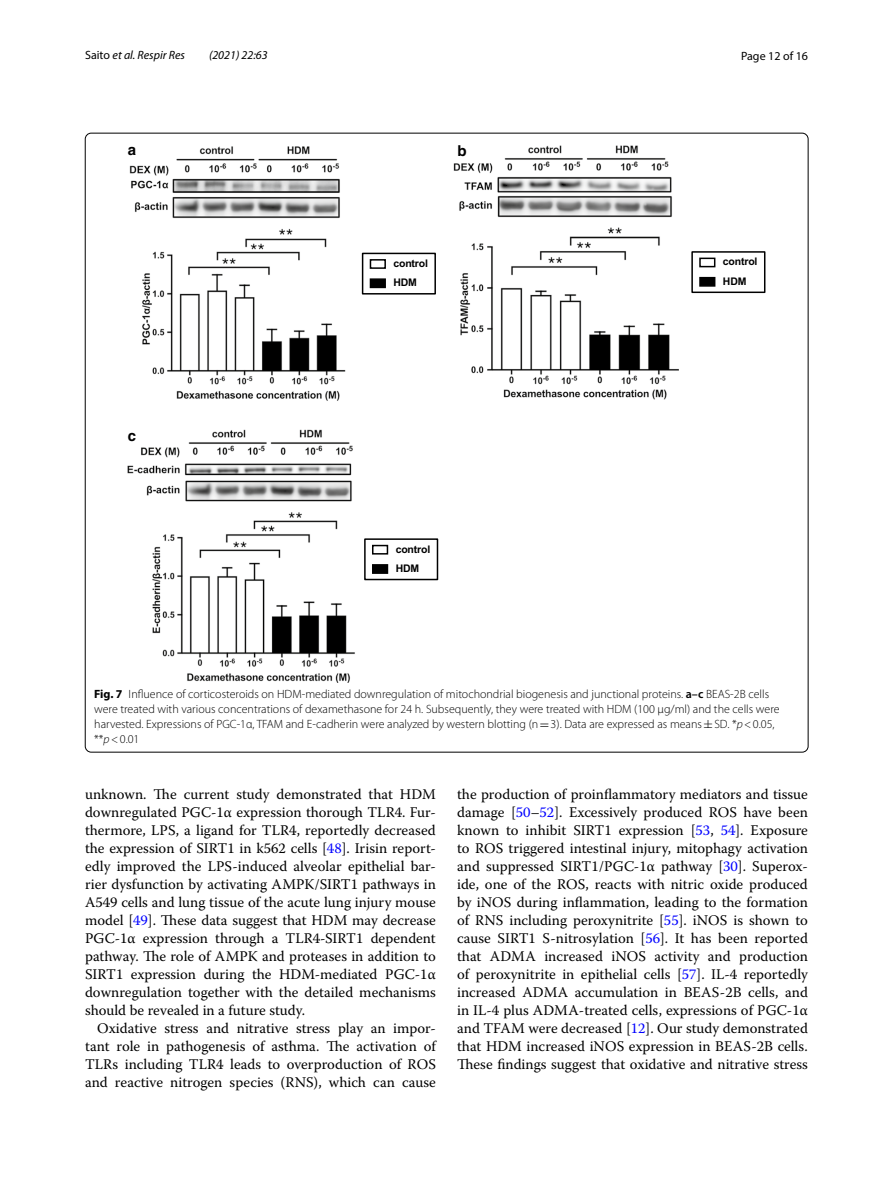
<style>
.page{position:relative;width:893px;height:1187px;background:#fff}
.page>*{position:absolute;margin:0;border:0;box-sizing:border-box;transform-origin:0 0}
.t1{font:15px "Helvetica Bold 6";color:#000}
.t2{font:14.7px/18px "Warnock Pro";color:#000;text-align:justify}
.t3{font:300 12px/15px "Myriad Pro";color:#000}
.t4{font:italic 12px "Myriad Pro";color:#000}
.t5{font:12px "Myriad Pro";color:#000}
.t6{font:10.5px/19.4px "Arial Bold MT9";letter-spacing:-.015em;color:#000}
.s1{font-style:normal}
.s2{font-weight:700}
.s3{font-weight:600}
.s4{font-family:"MTSY";font-weight:400}
.s5{font-style:italic}
.s6{color:#00f}
</style>
<div class="page">
<img style="left:128px;top:146px;width:550px;height:536px">
<div style="left:372px;top:544px;width:16px;height:10px;border:2px solid #000"></div>
<div style="left:372px;top:564px;width:16px;height:10px;background:#000;border:2px solid #000"></div>
<div style="left:364px;top:538px;width:74px;height:42px;border:2px solid #000"></div>
<div style="left:699px;top:257px;width:16px;height:10px;border:2px solid #000"></div>
<div style="left:699px;top:277px;width:16px;height:10px;background:#000;border:2px solid #000"></div>
<div style="left:691px;top:251px;width:74px;height:42px;border:2px solid #000"></div>
<div style="left:370px;top:259px;width:16px;height:10px;border:2px solid #000"></div>
<div style="left:370px;top:278px;width:16px;height:10px;background:#000;border:2px solid #000"></div>
<div style="left:362px;top:253px;width:74px;height:41px;border:2px solid #000"></div>
<p class="t4" style="left:85px;top:48px;width:101px"><span class="s1">Saito</span> et al. Respir Res</p>
<p class="t4" style="left:209px;top:48px;width:60px">(2021) 22:63</p>
<p class="t5" style="left:741px;top:48px;width:68px">Page 12 of 16</p>
<p class="t1" style="left:128px;top:141px;width:10px">a</p>
<p class="t1" style="left:458px;top:142px;width:11px">b</p>
<p class="t1" style="left:128px;top:427px;width:10px">c</p>
<p class="t6" style="left:393px;top:254px;width:36px">control<br>HDM</p>
<p class="t6" style="left:396px;top:539px;width:36px">control<br>HDM</p>
<p class="t6" style="left:723px;top:252px;width:36px">control<br>HDM</p>
<p class="t3" style="left:94px;top:686px;width:687px"><span class="s2">Fig. 7</span> Influence of corticosteroids on HDM-mediated downregulation of mitochondrial biogenesis and junctional proteins. <span class="s3">a–c</span> BEAS-2B cells were treated with various concentrations of dexamethasone for 24 h. Subsequently, they were treated with HDM (100 μg/ml) and the cells were harvested. Expressions of PGC-1α, TFAM and E-cadherin were analyzed by western blotting (n<span class="s4">=</span>3). Data are expressed as means<span class="s4">±</span>SD. *<span class="s5">p</span>&lt;0.05, **<span class="s5">p</span>&lt;0.01</p>
<p class="t2" style="left:85px;top:785px;width:352px">unknown. The current study demonstrated that HDM downregulated PGC-1α expression thorough TLR4. Fur&shy;thermore, LPS, a ligand for TLR4, reportedly decreased the expression of SIRT1 in k562 cells [<span class="s6">48</span>]. Irisin report&shy;edly improved the LPS-induced alveolar epithelial bar&shy;rier dysfunction by activating AMPK/SIRT1 pathways in A549 cells and lung tissue of the acute lung injury mouse model [<span class="s6">49</span>]. These data suggest that HDM may decrease PGC-1α expression through a TLR4-SIRT1 dependent pathway. The role of AMPK and proteases in addition to SIRT1 expression during the HDM-mediated PGC-1α downregulation together with the detailed mechanisms should be revealed in a future study.</p>
<p class="t2" style="left:85px;top:1019px;width:352px;text-indent:12px">Oxidative stress and nitrative stress play an impor&shy;tant role in pathogenesis of asthma. The activation of TLRs including TLR4 leads to overproduction of ROS and reactive nitrogen species (RNS), which can cause</p>
<p class="t2" style="left:457px;top:785px;width:352px">the production of proinflammatory mediators and tissue damage [<span class="s6">50</span>–<span class="s6">52</span>]. Excessively produced ROS have been known to inhibit SIRT1 expression [<span class="s6">53</span>, <span class="s6">54</span>]. Exposure to ROS triggered intestinal injury, mitophagy activation and suppressed SIRT1/PGC-1α pathway [<span class="s6">30</span>]. Superox&shy;ide, one of the ROS, reacts with nitric oxide produced by iNOS during inflammation, leading to the formation of RNS including peroxynitrite [<span class="s6">55</span>]. iNOS is shown to cause SIRT1 S-nitrosylation [<span class="s6">56</span>]. It has been reported that ADMA increased iNOS activity and production of peroxynitrite in epithelial cells [<span class="s6">57</span>]. IL-4 reportedly increased ADMA accumulation in BEAS-2B cells, and in IL-4 plus ADMA-treated cells, expressions of PGC-1α and TFAM were decreased [<span class="s6">12</span>]. Our study demonstrated that HDM increased iNOS expression in BEAS-2B cells.<br>These findings suggest that oxidative and nitrative stress</p>
</div>
